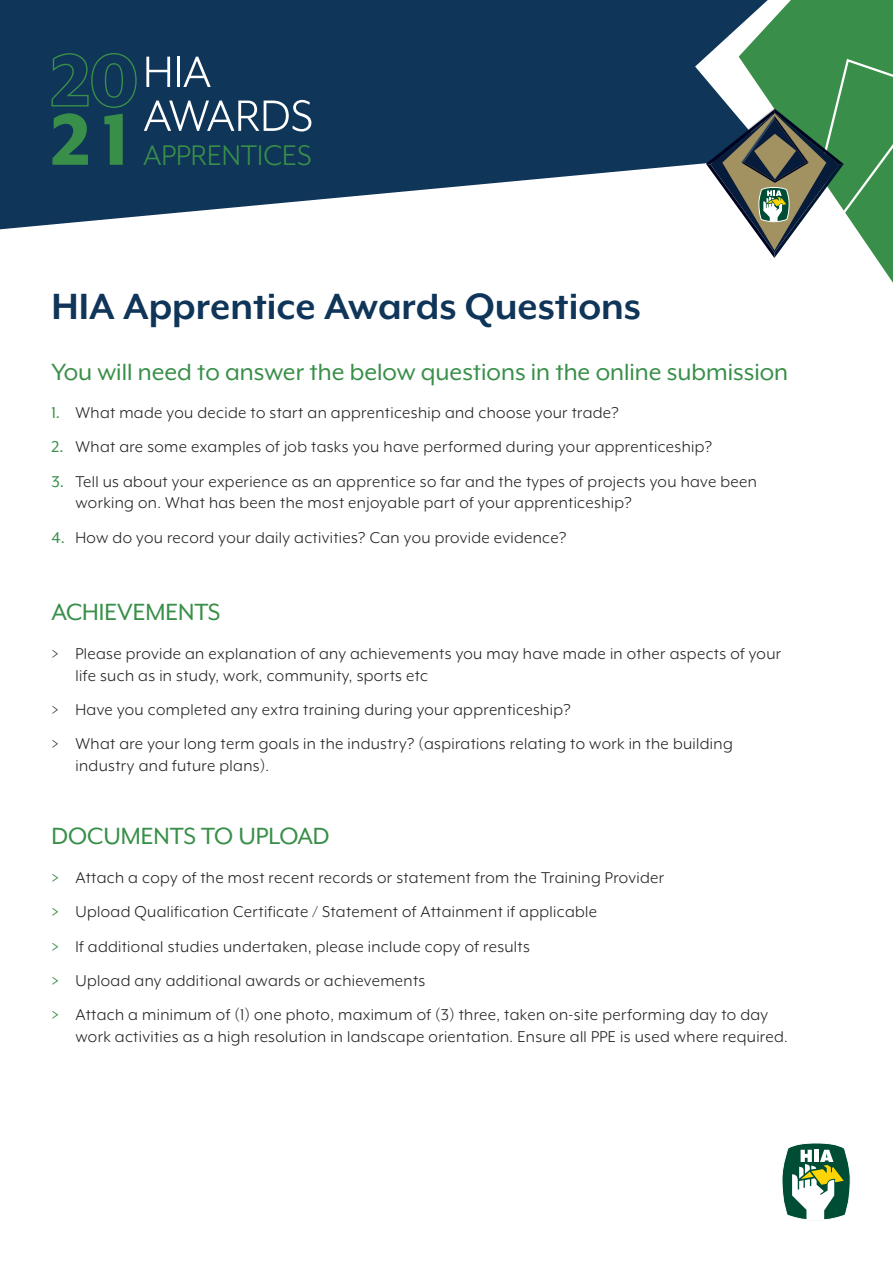
<style>
.page{position:relative;width:893px;height:1263px;background:#fff}
.page>*{position:absolute;margin:0;border:0;box-sizing:border-box;transform-origin:0 0}
.t1{font:50.55px "Mr Eaves XL Mod OT";color:#fff}
.t2{font:700 42px "Mr Eaves XL Mod OT";color:#0f3559}
.t3{font:32.7px "Mr Eaves XL Mod OT";color:#398f49}
.t4{font:27px "Mr Eaves XL Mod OT";color:#398f49}
.t5{font:18px/21.6px "Mr Eaves XL Mod OT";letter-spacing:.02em;color:#231f20}
.s1{color:#398f49}
</style>
<div class="page">
<svg style="left:0;top:0;width:695px;height:229px;background:#335371"></svg>
<svg style="left:695px;top:0;width:11px;height:165px;background:#214465"></svg>
<svg style="left:782px;top:1143px;width:68px;height:77px"></svg>
<svg style="left:706px;top:0;width:187px;height:283px"></svg>
<svg style="left:50px;top:52px;width:87px;height:113px;background:#194b55"></svg>
<p class="t1" style="left:143px;top:47px;width:70px">HIA</p>
<p class="t1" style="left:143px;top:90px;width:172px">AWARDS</p>
<p class="t3" style="left:143px;top:139px;width:170px">APPRENTICES</p>
<p class="t2" style="left:52px;top:285px;width:591px">HIA Apprentice Awards Questions</p>
<p class="t4" style="left:52px;top:357px;width:738px">You will need to answer the below questions in the online submission</p>
<p class="t5" style="left:52px;top:402px;width:569px"><span class="s1">1.</span> What made you decide to start an apprenticeship and choose your trade?</p>
<p class="t5" style="left:52px;top:436px;width:662px"><span class="s1">2.</span> What are some examples of job tasks you have performed during your apprenticeship?</p>
<p class="t5" style="left:76px;top:471px;width:683px;text-indent:-24px"><span class="s1">3.</span> Tell us about your experience as an apprentice so far and the types of projects you have been working on. What has been the most enjoyable part of your apprenticeship?</p>
<p class="t5" style="left:52px;top:527px;width:516px"><span class="s1">4.</span> How do you record your daily activities? Can you provide evidence?</p>
<p class="t4" style="left:52px;top:598px;width:171px">ACHIEVEMENTS</p>
<p class="t5" style="left:76px;top:643px;width:707px;text-indent:-24px">&gt; Please provide an explanation of any achievements you may have made in other aspects of your life such as in study, work, community, sports etc</p>
<p class="t5" style="left:52px;top:699px;width:521px">&gt; Have you completed any extra training during your apprenticeship?</p>
<p class="t5" style="left:76px;top:733px;width:659px;text-indent:-24px">&gt; What are your long term goals in the industry? (aspirations relating to work in the building industry and future plans).</p>
<p class="t4" style="left:52px;top:821px;width:280px">DOCUMENTS TO UPLOAD</p>
<p class="t5" style="left:52px;top:867px;width:614px"><span class="s1">&gt;</span> Attach a copy of the most recent records or statement from the Training Provider</p>
<p class="t5" style="left:52px;top:901px;width:547px"><span class="s1">&gt;</span> Upload Qualification Certificate / Statement of Attainment if applicable</p>
<p class="t5" style="left:52px;top:935px;width:480px"><span class="s1">&gt;</span> If additional studies undertaken, please include copy of results</p>
<p class="t5" style="left:52px;top:970px;width:375px"><span class="s1">&gt;</span> Upload any additional awards or achievements</p>
<p class="t5" style="left:76px;top:1004px;width:714px;text-indent:-24px"><span class="s1">&gt;</span> Attach a minimum of (1) one photo, maximum of (3) three, taken on-site performing day to day work activities as a high resolution in landscape orientation. Ensure all PPE is used where required.</p>
</div>
